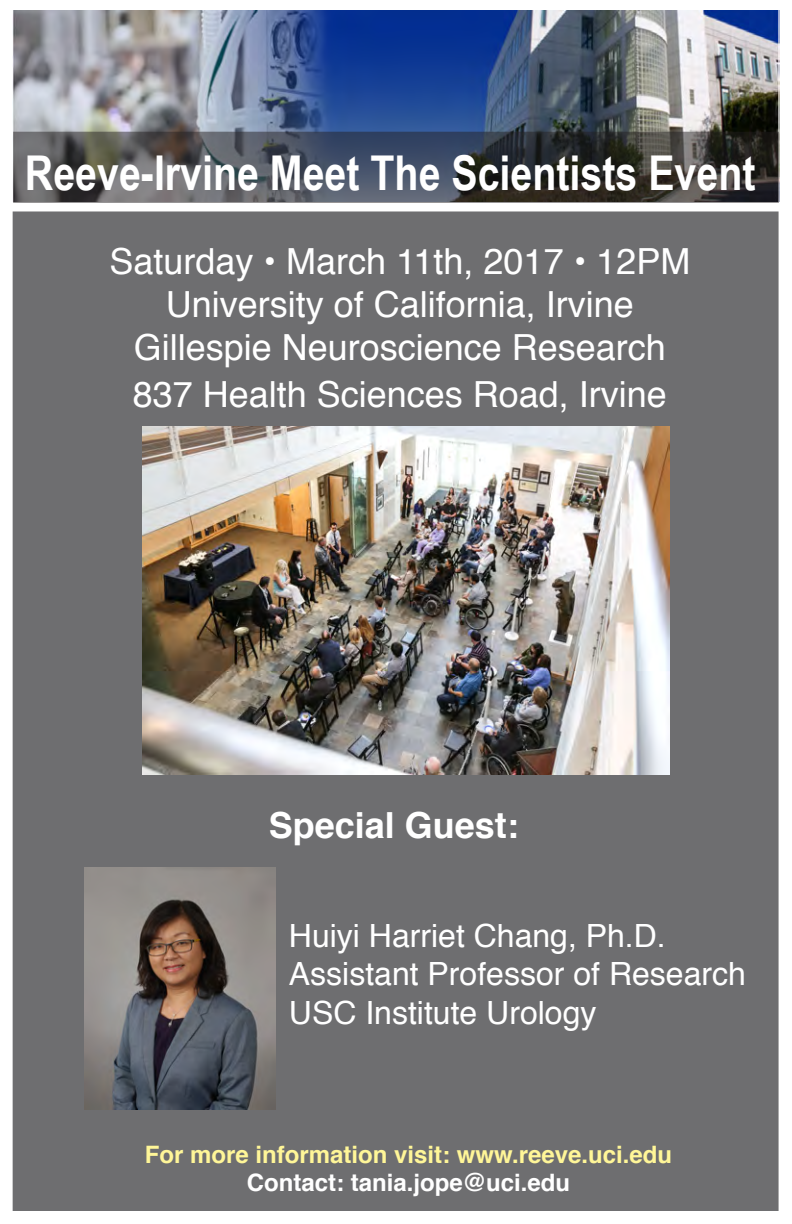
<style>
.page{position:relative;width:792px;height:1224px;background:#fff}
.page>*{position:absolute;margin:0;border:0;box-sizing:border-box;transform-origin:0 0}
.t1{font:700 48px "Arial Narrow";color:#fff}
.t2{font:36px/42.8px "Helvetica";color:#fff;text-align:center}
.t3{font:700 36px "Helvetica";color:#fff}
.t4{font:32px/38.4px "Helvetica";color:#fff}
.t5{font:700 24px "Helvetica";color:#fff698}
.t6{font:700 24px "Helvetica";color:#fff}
</style>
<div class="page">
<div style="left:13px;top:211px;width:766px;height:1000px;background:#6e6e70"></div>
<img style="left:12px;top:11px;width:768px;height:190px">
<svg style="left:13px;top:132px;width:766px;height:71px;background:#47494e"></svg>
<img style="left:142px;top:426px;width:528px;height:349px">
<img style="left:85px;top:867px;width:190px;height:242px">
<h1 class="t1" style="left:25px;top:137px;width:732px">Reeve-Irvine Meet The Scientists Event</h1>
<p class="t2" style="left:109px;top:241px;width:582px">Saturday • March 11th, 2017 • 12PM<br>University of California, Irvine<br>Gillespie Neuroscience Research</p>
<p class="t2" style="left:133px;top:374px;width:536px">837 Health Sciences Road, Irvine</p>
<p class="t3" style="left:269px;top:797px;width:252px">Special Guest:</p>
<p class="t4" style="left:289px;top:918px;width:459px">Huiyi Harriet Chang, Ph.D.<br>Assistant Professor of Research<br>USC Institute Urology</p>
<p class="t5" style="left:145px;top:1135px;width:529px">For more information visit: www.reeve.uci.edu</p>
<p class="t6" style="left:247px;top:1164px;width:325px">Contact: tania.jope@uci.edu</p>
</div>
